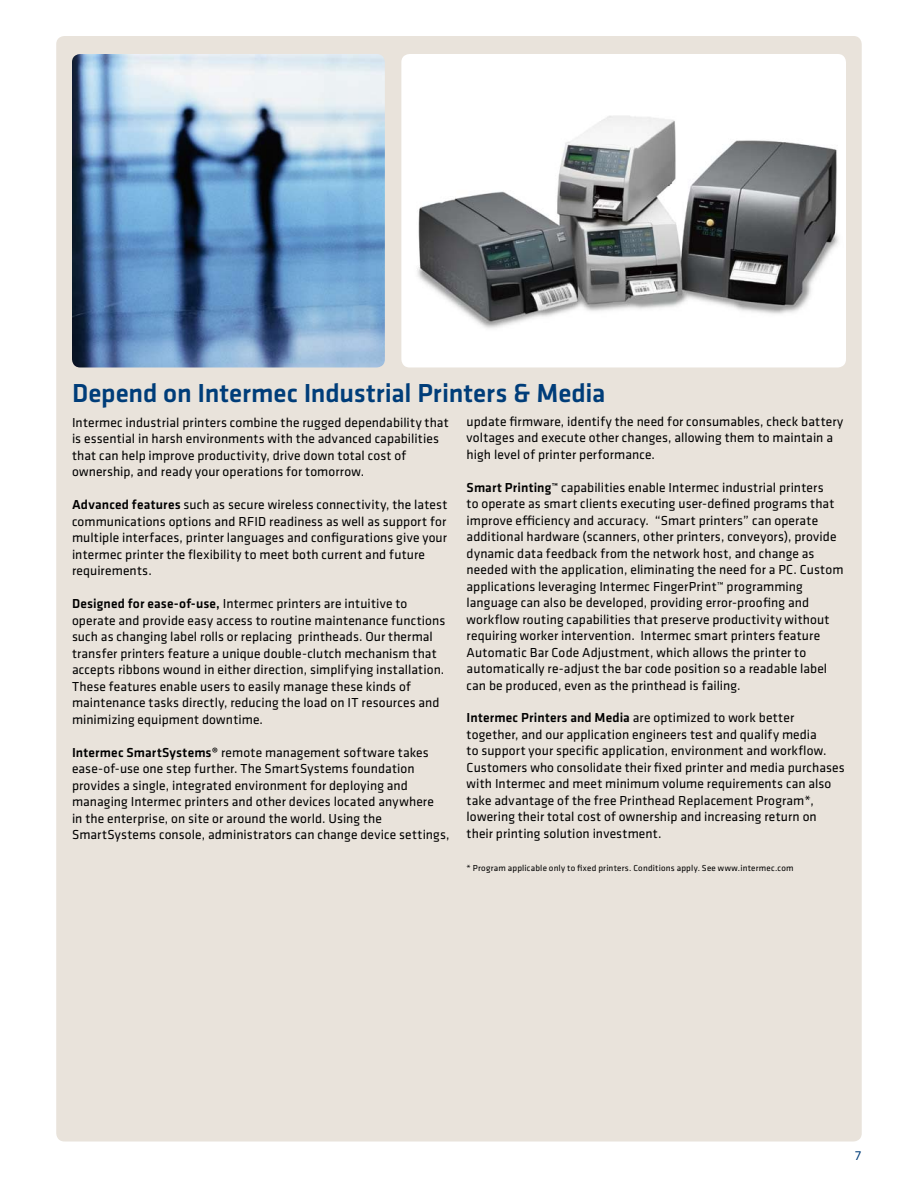
<style>
.page{position:relative;width:918px;height:1188px;background:#fff}
.page>*{position:absolute;margin:0;border:0;box-sizing:border-box;transform-origin:0 0}
.t1{font:500 27px "Klavika";letter-spacing:-.005em;color:#003d79}
.t2{font:13.5px/16.5px "Klavika";letter-spacing:.01em;color:#000}
.t3{font:13.5px "Klavika";color:#003d79}
.t4{font:9px "Klavika";letter-spacing:.025em;color:#000}
.s1{font-weight:500}
</style>
<div class="page">
<div style="left:56px;top:36px;width:806px;height:1106px;background:#e9e3db;border-radius:8px"></div>
<img style="left:72px;top:54px;width:313px;height:314px">
<img style="left:401px;top:54px;width:445px;height:314px">
<h1 class="t1" style="left:72px;top:375px;width:535px">Depend on Intermec Industrial Printers &amp; Media</h1>
<p class="t2" style="left:72px;top:414px;width:378px">Intermec industrial printers combine the rugged dependability that is essential in harsh environments with the advanced capabilities that can help improve productivity, drive down total cost of ownership, and ready your operations for tomorrow.</p>
<p class="t2" style="left:72px;top:496px;width:377px"><span class="s1">Advanced features</span> such as secure wireless connectivity, the latest communications options and RFID readiness as well as support for multiple interfaces, printer languages and configurations give your intermec printer the flexibility to meet both current and future requirements.</p>
<p class="t2" style="left:72px;top:595px;width:375px"><span class="s1">Designed for ease-of-use,</span> Intermec printers are intuitive to operate and provide easy access to routine maintenance functions such as changing label rolls or replacing printheads. Our thermal transfer printers feature a unique double-clutch mechanism that accepts ribbons wound in either direction, simplifying installation.<br>These features enable users to easily manage these kinds of maintenance tasks directly, reducing the load on IT resources and minimizing equipment downtime.</p>
<p class="t2" style="left:72px;top:744px;width:379px"><span class="s1">Intermec SmartSystems®</span> remote management software takes ease-of-use one step further. The SmartSystems foundation provides a single, integrated environment for deploying and managing Intermec printers and other devices located anywhere<br>in the enterprise, on site or around the world. Using the SmartSystems console, administrators can change device settings,</p>
<p class="t2" style="left:467px;top:412px;width:378px">update firmware, identify the need for consumables, check battery voltages and execute other changes, allowing them to maintain a high level of printer performance.</p>
<p class="t2" style="left:467px;top:478px;width:378px"><span class="s1">Smart Printing™</span> capabilities enable Intermec industrial printers<br>to operate as smart clients executing user-defined programs that improve efficiency and accuracy. “Smart printers” can operate additional hardware (scanners, other printers, conveyors), provide dynamic data feedback from the network host, and change as needed with the application, eliminating the need for a PC. Custom applications leveraging Intermec FingerPrint™ programming language can also be developed, providing error-proofing and workflow routing capabilities that preserve productivity without requiring worker intervention. Intermec smart printers feature Automatic Bar Code Adjustment, which allows the printer to automatically re-adjust the bar code position so a readable label can be produced, even as the printhead is failing.</p>
<p class="t2" style="left:467px;top:709px;width:380px"><span class="s1">Intermec Printers and Media</span> are optimized to work better together, and our application engineers test and qualify media<br>to support your specific application, environment and workflow.<br>Customers who consolidate their fixed printer and media purchases with Intermec and meet minimum volume requirements can also take advantage of the free Printhead Replacement Program*, lowering their total cost of ownership and increasing return on their printing solution investment.</p>
<p class="t4" style="left:467px;top:862px;width:329px">* Program applicable only to fixed printers. Conditions apply. See www.intermec.com</p>
<p class="t3" style="left:855px;top:1146px;width:7px">7</p>
</div>
